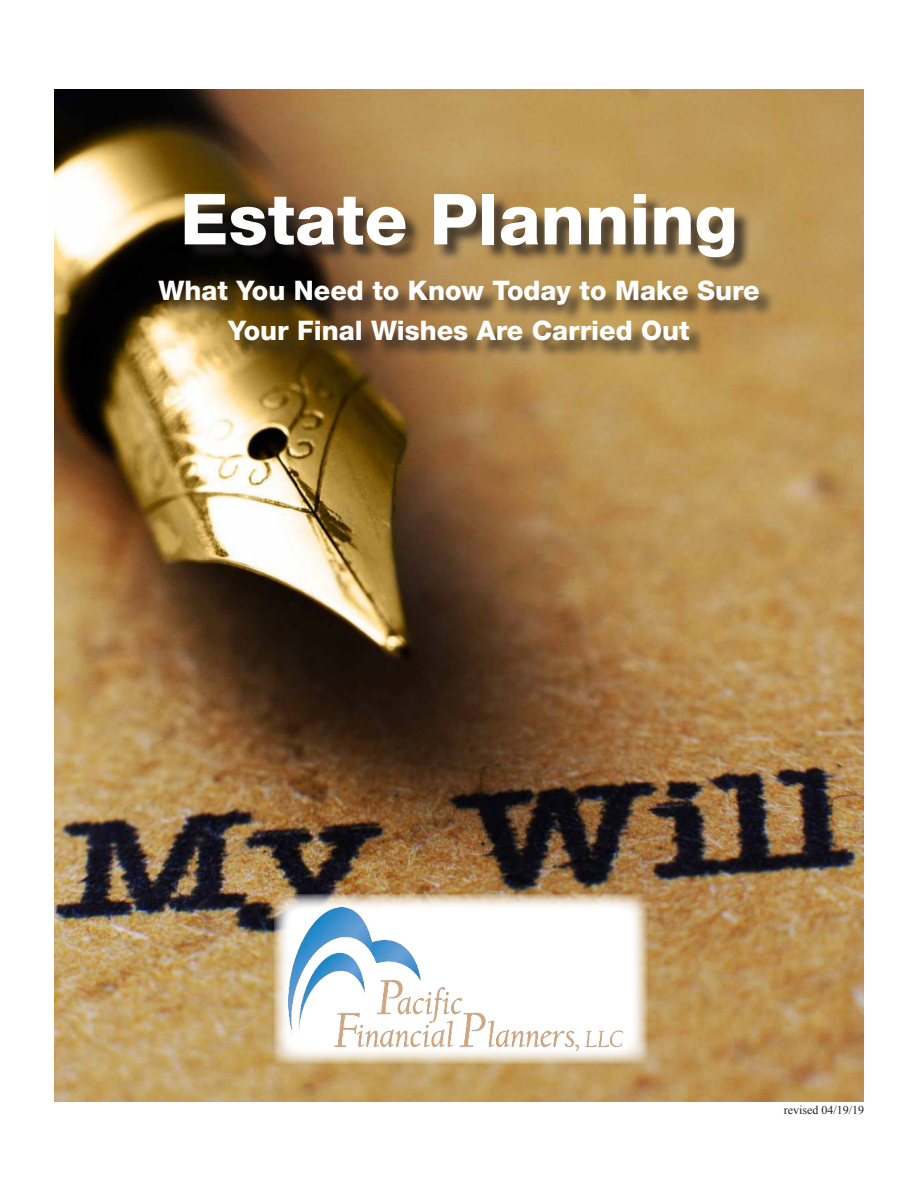
<style>
.page{position:relative;width:918px;height:1188px;background:#fff}
.page>*{position:absolute;margin:0;border:0;box-sizing:border-box;transform-origin:0 0}
.t1{font:800 70.5px "Helvetica Neue CE";color:#fff}
.t2{font:800 27px/40.5px "Helvetica Neue CE";color:#fff;text-align:center}
.t3{font:12px "Times New Roman";color:#221f1f}
</style>
<div class="page">
<img style="left:54px;top:90px;width:810px;height:1012px">
<div style="left:161px;top:196px;width:615px;height:163px;background:#221f1f;opacity:.75"></div>
<svg style="left:274px;top:894px;width:374px;height:170px"></svg>
<img style="left:286px;top:905px;width:341px;height:145px">
<h1 class="t1" style="left:180px;top:193px;width:559px">Estate Planning</h1>
<p class="t2" style="left:158px;top:272px;width:603px">What You Need to Know Today to Make Sure<br>Your Final Wishes Are Carried Out</p>
<p class="t3" style="left:784px;top:1103px;width:82px">revised 04/19/19</p>
</div>
